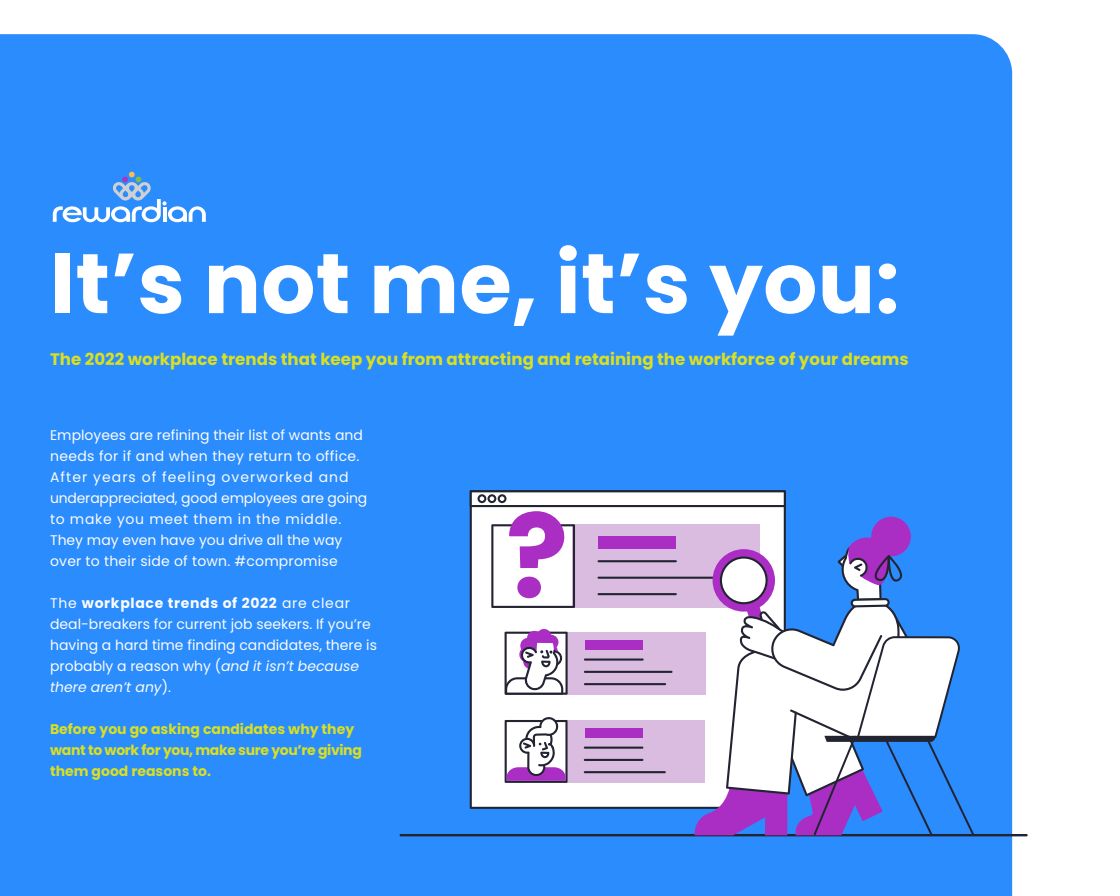
<style>
.page{position:relative;width:1120px;height:896px;background:#fff}
.page>*{position:absolute;margin:0;border:0;box-sizing:border-box;transform-origin:0 0}
.t1{font:700 84.88px "Poppins";letter-spacing:.005em;color:#fff}
.t2{font:700 16.62px "Poppins";color:#d9e021}
.t3{font:14px/21px "Poppins";color:#fcfcfc}
.t4{font:700 14px/21px "Poppins";color:#d9e021}
.s1{font-weight:700}
.s2{font-style:italic}
</style>
<div class="page">
<div style="left:0;top:34px;width:1012px;height:862px;background:#2b8cfe"></div>
<hr style="left:400px;top:834px;width:628px;height:2px;background:#222432">
<svg style="left:470px;top:490px;width:505px;height:346px"></svg>
<svg style="left:53px;top:171px;width:153px;height:52px;background:#54a1fa"></svg>
<h1 class="t1" style="left:50px;top:234px;width:851px">It’s not me, it’s you:</h1>
<p class="t2" style="left:50px;top:350px;width:860px">The 2022 workplace trends that keep you from attracting and retaining the workforce of your dreams</p>
<p class="t3" style="left:50px;top:425px;width:319px">Employees are refining their list of wants and needs for if and when they return to office.<br>After years of feeling overworked and underappreciated, good employees are going to make you meet them in the middle.<br>They may even have you drive all the way over to their side of town. #compromise</p>
<p class="t3" style="left:50px;top:593px;width:328px">The <span class="s1">workplace trends of 2022</span> are clear deal-breakers for current job seekers. If you’re having a hard time finding candidates, there is probably a reason why (<span class="s2">and it isn’t because there aren’t any</span>).</p>
<p class="t4" style="left:50px;top:719px;width:313px">Before you go asking candidates why they want to work for you, make sure you’re giving them good reasons to.</p>
</div>
